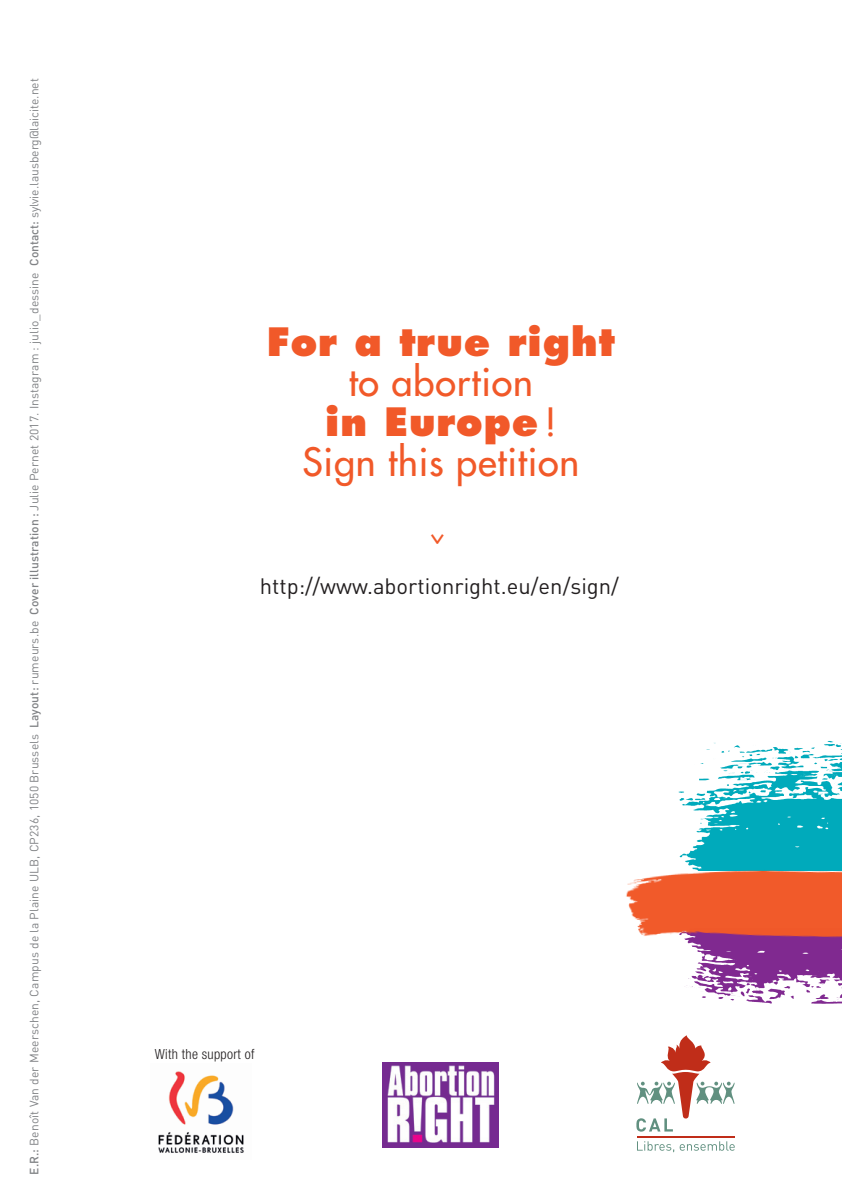
<style>
.page{position:relative;width:842px;height:1191px;background:#fff}
.page>*{position:absolute;margin:0;border:0;box-sizing:border-box;transform-origin:0 0}
.t1{font:38px/40px "Futura";letter-spacing:.02em;color:#f15929;text-align:center}
.t2{font:800 38px "Futura";letter-spacing:.02em;color:#f15929}
.t3{font:22px "DIN Pro";color:#231f20}
.t4{font:300 condensed 14px "Helvetica Neue";letter-spacing:.02em;color:#231f20}
.t5{font:12px "DIN Pro";letter-spacing:.01em;color:#808285}
.s1{font-weight:500}
.s2{font-weight:800}
</style>
<div class="page">
<img style="left:684px;top:947px;width:158px;height:57px">
<img style="left:678px;top:741px;width:164px;height:122px">
<img style="left:626px;top:863px;width:216px;height:84px">
<hr style="left:637px;top:1135px;width:98px;height:2px;background:#c02d19">
<svg style="left:637px;top:1141px;width:37px;height:11px"></svg>
<svg style="left:680px;top:1141px;width:55px;height:9px"></svg>
<svg style="left:636px;top:1035px;width:99px;height:96px"></svg>
<img style="left:158px;top:1071px;width:86px;height:82px">
<svg style="left:382px;top:1062px;width:117px;height:86px"></svg>
<img style="left:383px;top:1062px;width:115px;height:85px">
<p class="t5" style="left:25px;top:1174px;width:1098px;rotate:-90deg"><span class="s1">E.R.:</span> Benoît Van der Meerschen, Campus de la Plaine ULB, CP236, 1050 Brussels <span class="s1">Layout:</span> rumeurs.be <span class="s1">Cover illustration :</span> Julie Pernet 2017. Instagram : julio_dessine <span class="s1">Contact:</span> sylvie.lausberg@laicite.net</p>
<h1 class="t2" style="left:267px;top:318px;width:350px">For a true right</h1>
<h1 class="t1" style="left:302px;top:362px;width:278px">to abortion<br><span class="s2">in Europe</span>!<br>Sign this petition</h1>
<h2 class="t3" style="left:260px;top:569px;width:361px">http://www.abortionright.eu/en/sign/</h2>
<p class="t4" style="left:155px;top:1046px;width:101px">With the support of</p>
</div>
